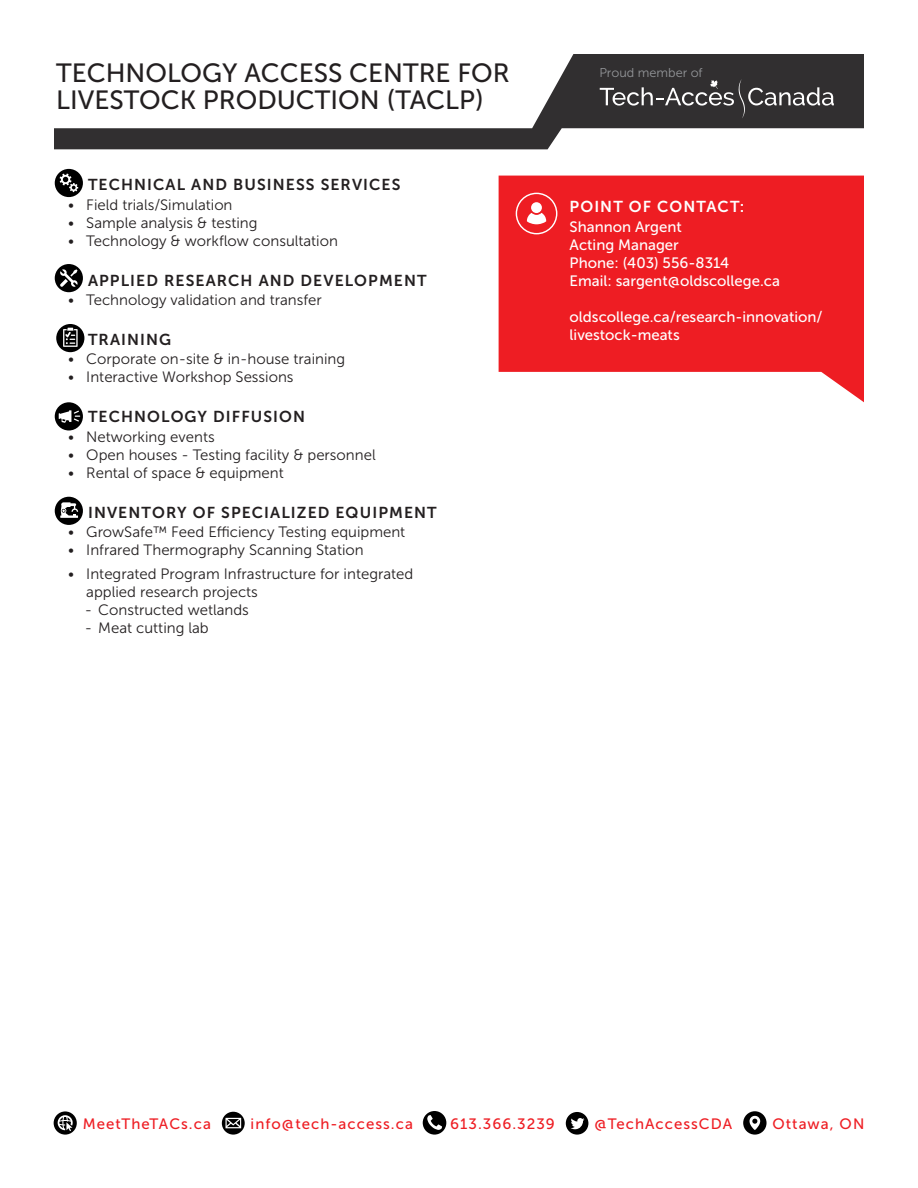
<style>
.page{position:relative;width:918px;height:1188px;background:#fff}
.page>*{position:absolute;margin:0;border:0;box-sizing:border-box;transform-origin:0 0}
.t1{font:26.25px "Museo Sans 500";color:#231f20}
.Subhead{font:15.75px "Museo Sans 700";letter-spacing:.07em;color:#231f20}
.Subhead-2{font:15.75px "Museo Sans 700";letter-spacing:.07em;color:#fff}
.t2{font:15px/18px "Museo Sans 300";color:#231f20}
.contact{font:15px/18px "Museo Sans 500";color:#fff}
.Heading_Red{font:15px "Museo Sans 500";letter-spacing:.07em;color:#ee1d23}
.t3{font:12.75px "Museo Sans 300";color:#939598}
</style>
<div class="page">
<svg style="left:54px;top:54px;width:810px;height:95px;fill:#312f30"></svg>
<svg style="left:54px;top:54px;width:536px;height:74px"></svg>
<svg style="left:600px;top:79px;width:234px;height:40px;background:#494848"></svg>
<div style="left:55px;top:169px;width:28px;height:28px;background:#000;border-radius:50%"></div>
<svg style="left:60px;top:174px;width:18px;height:18px"></svg>
<div style="left:55px;top:402px;width:28px;height:28px;background:#000;border-radius:50%"></div>
<svg style="left:59px;top:410px;width:21px;height:13px"></svg>
<div style="left:55px;top:497px;width:28px;height:28px;background:#000;border-radius:50%"></div>
<svg style="left:60px;top:502px;width:19px;height:16px"></svg>
<div style="left:55px;top:264px;width:28px;height:28px;background:#000;border-radius:50%"></div>
<svg style="left:60px;top:269px;width:18px;height:18px"></svg>
<div style="left:56px;top:324px;width:28px;height:28px;background:#000;border-radius:50%"></div>
<svg style="left:63px;top:328px;width:15px;height:19px"></svg>
<svg style="left:499px;top:176px;width:365px;height:226px;background:#f0393f"></svg>
<div style="left:516px;top:193px;width:41px;height:41px;border:1px solid #fff;border-radius:50%"></div>
<svg style="left:527px;top:213px;width:19px;height:11px"></svg>
<div style="left:531px;top:202px;width:11px;height:11px;background:#fff;border-radius:50%"></div>
<svg style="left:54px;top:1111px;width:23px;height:24px"></svg>
<svg style="left:58px;top:1115px;width:15px;height:16px"></svg>
<svg style="left:222px;top:1112px;width:23px;height:23px"></svg>
<svg style="left:226px;top:1118px;width:15px;height:10px"></svg>
<div style="left:423px;top:1111px;width:23px;height:24px;background:#000;border-radius:50%"></div>
<svg style="left:427px;top:1115px;width:15px;height:15px"></svg>
<div style="left:566px;top:1112px;width:22px;height:23px;background:#000;border-radius:50%"></div>
<svg style="left:571px;top:1118px;width:13px;height:11px"></svg>
<div style="left:743px;top:1111px;width:24px;height:24px;background:#000;border-radius:50%"></div>
<svg style="left:749px;top:1116px;width:11px;height:14px"></svg>
<h1 class="t1" style="left:56px;top:58px;width:455px">TECHNOLOGY ACCESS CENTRE FOR</h1>
<p class="t3" style="left:599px;top:66px;width:105px">Proud member of</p>
<h1 class="t1" style="left:56px;top:85px;width:429px">LIVESTOCK PRODUCTION (TACLP)</h1>
<p class="Subhead" style="left:88px;top:176px;width:314px">TECHNICAL AND BUSINESS SERVICES</p>
<p class="t2" style="left:68px;top:196px;width:166px">• Field trials/Simulation</p>
<p class="t2" style="left:68px;top:214px;width:191px">• Sample analysis &amp; testing</p>
<p class="t2" style="left:68px;top:232px;width:271px">• Technology &amp; workflow consultation</p>
<p class="Subhead" style="left:88px;top:271px;width:340px">APPLIED RESEARCH AND DEVELOPMENT</p>
<p class="t2" style="left:68px;top:291px;width:255px">• Technology validation and transfer</p>
<p class="Subhead" style="left:88px;top:331px;width:85px">TRAINING</p>
<p class="t2" style="left:68px;top:350px;width:278px">• Corporate on-site &amp; in-house training</p>
<p class="t2" style="left:68px;top:368px;width:227px">• Interactive Workshop Sessions</p>
<p class="Subhead" style="left:88px;top:408px;width:219px">TECHNOLOGY DIFFUSION</p>
<p class="t2" style="left:68px;top:428px;width:148px">• Networking events</p>
<p class="t2" style="left:68px;top:446px;width:309px">• Open houses - Testing facility &amp; personnel</p>
<p class="t2" style="left:68px;top:464px;width:217px">• Rental of space &amp; equipment</p>
<p class="Subhead" style="left:88px;top:504px;width:350px">INVENTORY OF SPECIALIZED EQUIPMENT</p>
<p class="t2" style="left:68px;top:523px;width:338px">• GrowSafe™ Feed Efficiency Testing equipment</p>
<p class="t2" style="left:68px;top:541px;width:297px">• Infrared Thermography Scanning Station</p>
<p class="t2" style="left:86px;top:565px;width:329px;text-indent:-18px">• Integrated Program Infrastructure for integrated applied research projects</p>
<p class="t2" style="left:85px;top:601px;width:166px">- Constructed wetlands</p>
<p class="t2" style="left:85px;top:619px;width:126px">- Meat cutting lab</p>
<p class="Subhead-2" style="left:570px;top:198px;width:176px">POINT OF CONTACT:</p>
<p class="contact" style="left:570px;top:218px;width:114px">Shannon Argent</p>
<p class="contact" style="left:570px;top:236px;width:111px">Acting Manager</p>
<p class="contact" style="left:570px;top:254px;width:161px">Phone: (403) 556-8314</p>
<p class="contact" style="left:570px;top:272px;width:212px">Email: sargent@oldscollege.ca</p>
<p class="contact" style="left:570px;top:308px;width:255px">oldscollege.ca/research-innovation/ livestock-meats</p>
<p class="Heading_Red" style="left:83px;top:1115px;width:130px">MeetTheTACs.ca</p>
<p class="Heading_Red" style="left:251px;top:1115px;width:164px">info@tech-access.ca</p>
<p class="Heading_Red" style="left:450px;top:1115px;width:106px">613.366.3239</p>
<p class="Heading_Red" style="left:594px;top:1115px;width:140px">@TechAccessCDA</p>
<p class="Heading_Red" style="left:772px;top:1115px;width:93px">Ottawa, ON</p>
</div>
